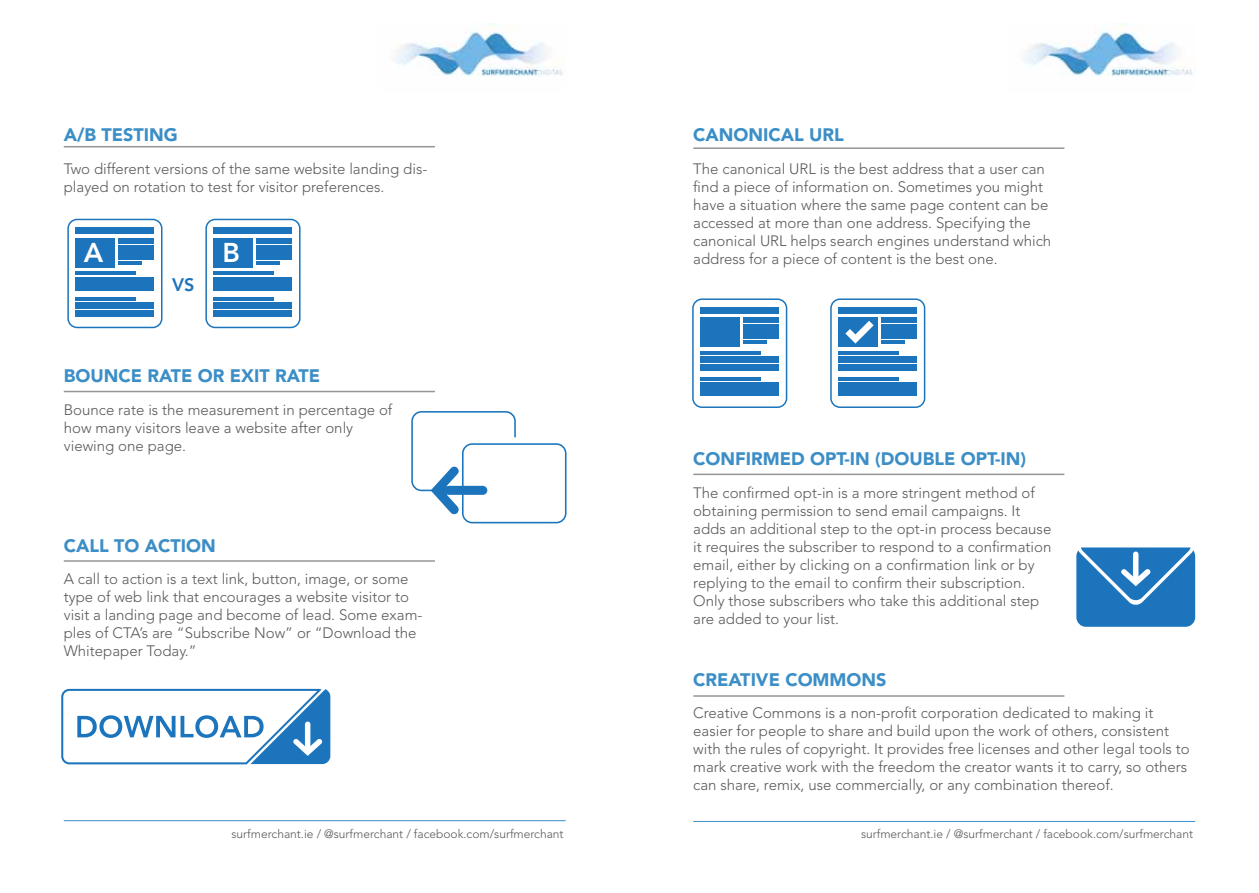
<style>
.page{position:relative;width:1259px;height:893px;background:#fff}
.page>*{position:absolute;margin:0;border:0;box-sizing:border-box;transform-origin:0 0}
.t1{font:800 27px "Avenir";color:#fff}
.t2{font:900 18px "Avenir";color:#3c8ec6}
.t3{font:800 18px "Avenir";color:#1c75bc}
.t4{font:300 15px/18px "Avenir";color:#58595b}
.t5{font:300 12px "Avenir";color:#58595b}
</style>
<div class="page">
<img style="left:395px;top:23px;width:168px;height:53px">
<img style="left:1025px;top:23px;width:168px;height:53px">
<hr style="left:693px;top:821px;width:502px;height:1px;background:#3c8ec6">
<hr style="left:64px;top:820px;width:502px;height:1px;background:#3c8ec6">
<hr style="left:64px;top:146px;width:371px;height:1px;background:#939598">
<svg style="left:61px;top:689px;width:269px;height:75px"></svg>
<hr style="left:64px;top:391px;width:371px;height:1px;background:#939598">
<div style="left:67px;top:219px;width:95px;height:109px;border:2px solid #1c75bc;border-radius:9px"></div>
<div style="left:75px;top:227px;width:78px;height:6px;background:#1c75bc"></div>
<div style="left:75px;top:238px;width:39px;height:29px;background:#1c75bc"></div>
<div style="left:118px;top:238px;width:35px;height:5px;background:#1c75bc"></div>
<div style="left:118px;top:245px;width:35px;height:15px;background:#1c75bc"></div>
<hr style="left:118px;top:261px;width:23px;height:3px;background:#1c75bc">
<hr style="left:75px;top:272px;width:61px;height:3px;background:#1c75bc">
<div style="left:75px;top:277px;width:78px;height:6px;background:#1c75bc"></div>
<div style="left:75px;top:285px;width:78px;height:6px;background:#1c75bc"></div>
<hr style="left:75px;top:297px;width:61px;height:4px;background:#1c75bc">
<div style="left:75px;top:303px;width:78px;height:6px;background:#1c75bc"></div>
<div style="left:75px;top:310px;width:78px;height:6px;background:#1c75bc"></div>
<div style="left:205px;top:219px;width:95px;height:109px;border:2px solid #1c75bc;border-radius:9px"></div>
<div style="left:213px;top:227px;width:78px;height:6px;background:#1c75bc"></div>
<div style="left:213px;top:238px;width:39px;height:29px;background:#1c75bc"></div>
<div style="left:256px;top:238px;width:35px;height:5px;background:#1c75bc"></div>
<div style="left:256px;top:245px;width:35px;height:15px;background:#1c75bc"></div>
<hr style="left:256px;top:261px;width:23px;height:3px;background:#1c75bc">
<hr style="left:213px;top:272px;width:61px;height:3px;background:#1c75bc">
<div style="left:213px;top:277px;width:78px;height:6px;background:#1c75bc"></div>
<div style="left:213px;top:285px;width:78px;height:6px;background:#1c75bc"></div>
<hr style="left:213px;top:297px;width:61px;height:4px;background:#1c75bc">
<div style="left:213px;top:303px;width:78px;height:6px;background:#1c75bc"></div>
<div style="left:213px;top:310px;width:78px;height:6px;background:#1c75bc"></div>
<div style="left:462px;top:443px;width:104px;height:80px;border:2px solid #1c75bc;border-radius:9px"></div>
<svg style="left:411px;top:411px;width:105px;height:104px"></svg>
<hr style="left:64px;top:560px;width:371px;height:2px;background:#939598">
<hr style="left:693px;top:147px;width:371px;height:2px;background:#939598">
<div style="left:692px;top:298px;width:95px;height:110px;border:2px solid #1c75bc;border-radius:9px"></div>
<div style="left:700px;top:307px;width:78px;height:6px;background:#1c75bc"></div>
<div style="left:700px;top:318px;width:39px;height:29px;background:#1c75bc"></div>
<div style="left:743px;top:318px;width:35px;height:5px;background:#1c75bc"></div>
<div style="left:743px;top:325px;width:35px;height:14px;background:#1c75bc"></div>
<hr style="left:743px;top:341px;width:23px;height:3px;background:#1c75bc">
<hr style="left:700px;top:352px;width:60px;height:3px;background:#1c75bc">
<div style="left:700px;top:357px;width:78px;height:6px;background:#1c75bc"></div>
<div style="left:700px;top:364px;width:78px;height:6px;background:#1c75bc"></div>
<hr style="left:700px;top:377px;width:60px;height:3px;background:#1c75bc">
<div style="left:700px;top:382px;width:78px;height:6px;background:#1c75bc"></div>
<div style="left:700px;top:390px;width:78px;height:6px;background:#1c75bc"></div>
<div style="left:830px;top:298px;width:95px;height:110px;border:2px solid #1c75bc;border-radius:9px"></div>
<div style="left:838px;top:307px;width:78px;height:6px;background:#1c75bc"></div>
<div style="left:838px;top:318px;width:39px;height:29px;background:#1c75bc"></div>
<div style="left:881px;top:318px;width:35px;height:5px;background:#1c75bc"></div>
<div style="left:881px;top:325px;width:35px;height:14px;background:#1c75bc"></div>
<hr style="left:881px;top:341px;width:23px;height:3px;background:#1c75bc">
<hr style="left:838px;top:352px;width:60px;height:3px;background:#1c75bc">
<div style="left:838px;top:357px;width:78px;height:6px;background:#1c75bc"></div>
<div style="left:838px;top:364px;width:78px;height:6px;background:#1c75bc"></div>
<hr style="left:838px;top:377px;width:60px;height:3px;background:#1c75bc">
<div style="left:838px;top:382px;width:78px;height:6px;background:#1c75bc"></div>
<div style="left:838px;top:390px;width:78px;height:6px;background:#1c75bc"></div>
<svg style="left:845px;top:321px;width:28px;height:23px"></svg>
<svg style="left:1076px;top:547px;width:119px;height:80px;background:#3584c3"></svg>
<hr style="left:693px;top:474px;width:371px;height:1px;background:#939598">
<hr style="left:693px;top:695px;width:371px;height:2px;background:#939598">
<p class="t2" style="left:64px;top:124px;width:115px">A/B TESTING</p>
<p class="t4" style="left:64px;top:159px;width:365px">Two different versions of the same website landing dis&shy;played on rotation to test for visitor preferences.</p>
<h1 class="t1" style="left:84px;top:236px;width:21px">A</h1>
<h1 class="t1" style="left:222px;top:236px;width:19px">B</h1>
<p class="t3" style="left:172px;top:274px;width:24px">VS</p>
<p class="t2" style="left:64px;top:365px;width:258px">BOUNCE RATE OR EXIT RATE</p>
<p class="t4" style="left:64px;top:401px;width:330px">Bounce rate is the measurement in percentage of how many visitors leave a website after only viewing one page.</p>
<p class="t2" style="left:64px;top:534px;width:153px">CALL TO ACTION</p>
<p class="t4" style="left:64px;top:570px;width:360px">A call to action is a text link, button, image, or some type of web link that encourages a website visitor to visit a landing page and become of lead. Some exam&shy;ples of CTA’s are “Subscribe Now” or “Download the Whitepaper Today.”</p>
<p class="t2" style="left:693px;top:124px;width:152px">CANONICAL URL</p>
<p class="t4" style="left:693px;top:159px;width:359px">The canonical URL is the best address that a user can find a piece of information on. Sometimes you might have a situation where the same page content can be accessed at more than one address. Specifying the canonical URL helps search engines understand which address for a piece of content is the best one.</p>
<p class="t2" style="left:693px;top:448px;width:334px">CONFIRMED OPT-IN (DOUBLE OPT-IN)</p>
<p class="t4" style="left:693px;top:483px;width:359px">The confirmed opt-in is a more stringent method of obtaining permission to send email campaigns. It adds an additional step to the opt-in process because it requires the subscriber to respond to a confirmation email, either by clicking on a confirmation link or by replying to the email to confirm their subscription.<br>Only those subscribers who take this additional step are added to your list.</p>
<p class="t2" style="left:693px;top:668px;width:195px">CREATIVE COMMONS</p>
<p class="t4" style="left:693px;top:704px;width:498px">Creative Commons is a non-profit corporation dedicated to making it easier for people to share and build upon the work of others, consistent with the rules of copyright. It provides free licenses and other legal tools to mark creative work with the freedom the creator wants it to carry, so others can share, remix, use commercially, or any combination thereof.</p>
<p class="t5" style="left:231px;top:827px;width:333px">surfmerchant.ie / @surfmerchant / facebook.com/surfmerchant</p>
<p class="t5" style="left:861px;top:827px;width:333px">surfmerchant.ie / @surfmerchant / facebook.com/surfmerchant</p>
</div>
